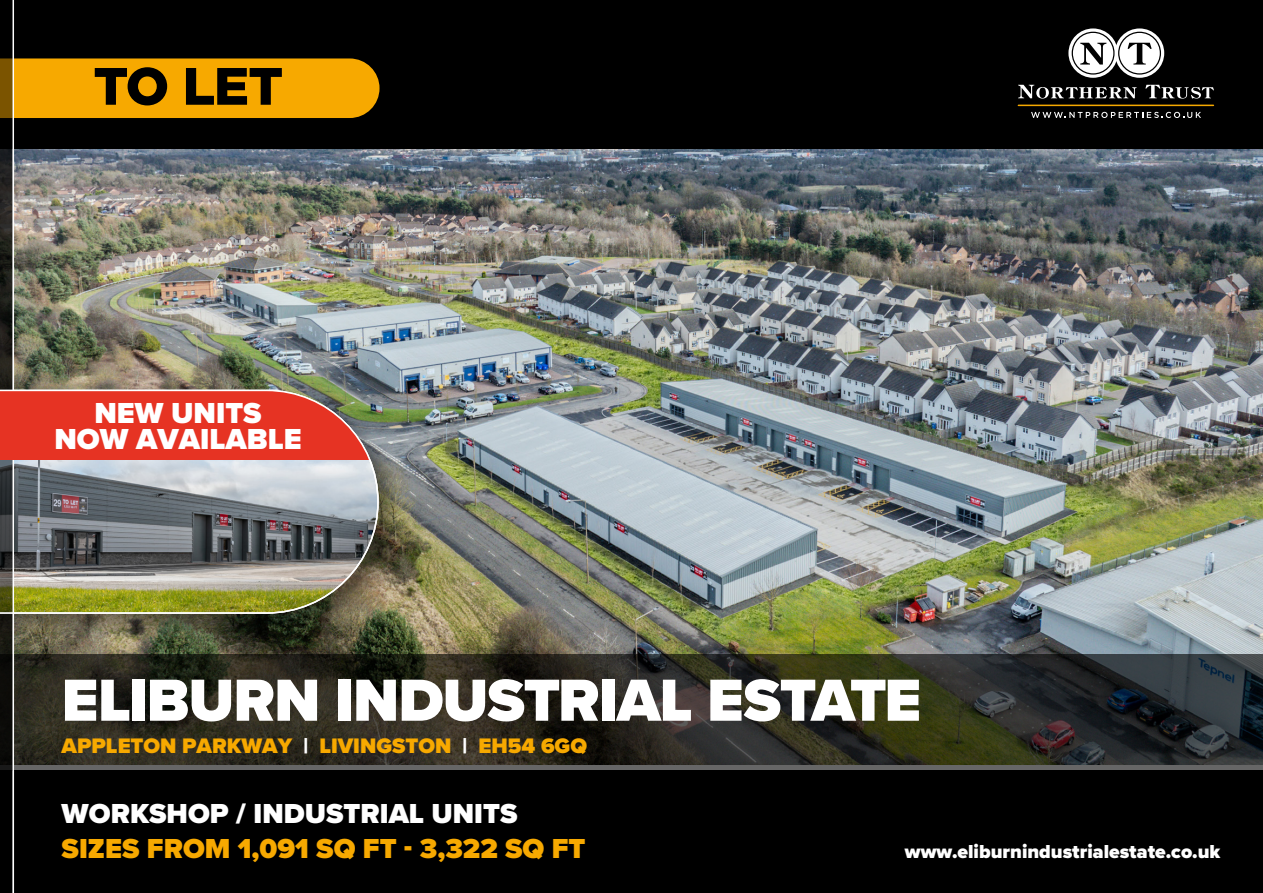
<style>
.page{position:relative;width:1263px;height:893px;background:#fff}
.page>*{position:absolute;margin:0;border:0;box-sizing:border-box;transform-origin:0 0}
.t1{font:900 61.5px "Proxima Nova";letter-spacing:-.02em;color:#fff}
.t2{font:900 52.5px "Gotham";color:#000}
.t3{font:900 30px/25.5px "Proxima Nova";color:#fff;text-align:center}
.t4{font:900 28.5px "Proxima Nova";color:#f7a900}
.t5{font:900 28.5px "Proxima Nova";color:#fff}
.t6{font:900 21.75px "Proxima Nova";color:#f7a900}
.t7{font:900 19.5px "Proxima Nova";color:#fff}
.s1{color:#fff}
</style>
<div class="page">
<div style="left:0;top:771px;width:1263px;height:122px;background:#000"></div>
<img style="left:14px;top:149px;width:1249px;height:505px">
<div style="left:0;top:0;width:1263px;height:149px;background:#000"></div>
<svg style="left:1018px;top:85px;width:119px;height:14px"></svg>
<svg style="left:1068px;top:28px;width:96px;height:50px"></svg>
<svg style="left:1145px;top:85px;width:69px;height:14px"></svg>
<hr style="left:1018px;top:105px;width:195px;height:1px;background:#f5a800">
<svg style="left:1031px;top:112px;width:170px;height:6px"></svg>
<div style="left:14px;top:58px;width:365px;height:60px;background:#f7a900"></div>
<div style="left:0;top:388px;width:405px;height:252px;background:#000;opacity:.4"></div>
<svg style="left:0;top:0;width:13px;height:893px"></svg>
<svg style="left:0;top:654px;width:1263px;height:117px;background:#2d2c24"></svg>
<hr style="left:13px;top:0;width:1px;height:893px;background:#fff">
<img style="left:0;top:390px;width:379px;height:224px">
<h2 class="t2" style="left:94px;top:56px;width:191px">TO LET</h2>
<h3 class="t3" style="left:54px;top:400px;width:249px">NEW UNITS<br>NOW AVAILABLE</h3>
<h1 class="t1" style="left:62px;top:654px;width:861px">ELIBURN INDUSTRIAL ESTATE</h1>
<p class="t6" style="left:62px;top:730px;width:527px">APPLETON PARKWAY <span class="s1">|</span> LIVINGSTON <span class="s1">|</span> EH54 6GQ</p>
<h3 class="t5" style="left:62px;top:792px;width:457px">WORKSHOP / INDUSTRIAL UNITS</h3>
<h3 class="t4" style="left:62px;top:827px;width:525px">SIZES FROM 1,091 SQ FT - 3,322 SQ FT</h3>
<p class="t7" style="left:905px;top:837px;width:317px">www.eliburnindustrialestate.co.uk</p>
</div>
